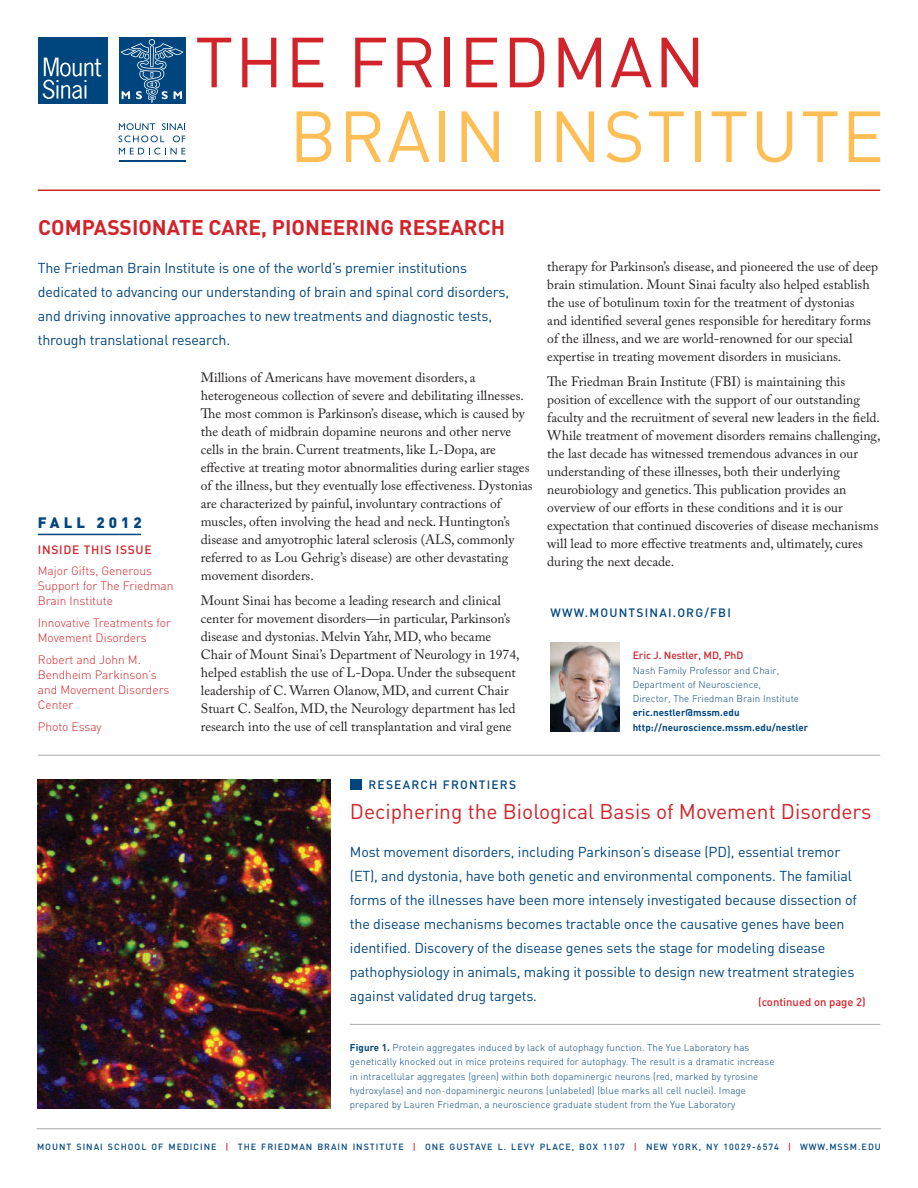
<style>
.page{position:relative;width:918px;height:1188px;background:#fff}
.page>*{position:absolute;margin:0;border:0;box-sizing:border-box;transform-origin:0 0}
.t1{font:71.1px "DIN";letter-spacing:.025em;color:#fdbe56}
.t2{font:69.75px "DIN";letter-spacing:.025em;color:#d1232a}
.t3{font:21px "DIN Regular Alternate";color:#d1232a}
.t4{font:700 21px "DIN";color:#d1232a}
.t5{font:900 15px "DIN";letter-spacing:.27em;color:#00467e}
.t6{font:14.25px/24px "DIN";letter-spacing:-.01em;color:#00467e}
.t7{font:13.5px/18px "Adobe Caslon Pro";color:#231f20}
.t8{font:300 12px/15px "DIN";color:#d1232a}
.t9{font:500 12px "DIN";letter-spacing:.1em;color:#00467e}
.t10{font:500 12px "DIN";letter-spacing:.06em;color:#d1232a}
.t11{font:500 11.25px "DIN";color:#d1232a}
.t12{font:500 10.5px "DIN";letter-spacing:-.01em;color:#d1232a}
.t13{font:300 9.75px/14.2px "DIN";letter-spacing:.01em;color:#00467e}
.t14{font:700 9.75px/14.2px "DIN";letter-spacing:.01em;color:#00467e}
.t15{font:500 8.85px "DIN";letter-spacing:.11em;color:#00467e}
.s1{font-weight:700}
.s2{color:#d1232a}
</style>
<div class="page">
<hr style="left:37px;top:1129px;width:844px;height:1px;background:#a8a9ad">
<hr style="left:38px;top:755px;width:842px;height:1px;background:#a8a9ad">
<hr style="left:38px;top:190px;width:842px;height:1px;background:#d1232a">
<hr style="left:38px;top:534px;width:103px;height:1px;background:#00467e">
<div style="left:38px;top:38px;width:70px;height:66px;background:#00467e"></div>
<svg style="left:43px;top:58px;width:58px;height:41px"></svg>
<div style="left:119px;top:38px;width:66px;height:66px;background:#00467e"></div>
<svg style="left:121px;top:39px;width:63px;height:64px"></svg>
<hr style="left:119px;top:161px;width:66px;height:1px;background:#00467e">
<svg style="left:119px;top:123px;width:66px;height:19px"></svg>
<svg style="left:119px;top:148px;width:66px;height:7px"></svg>
<img style="left:38px;top:779px;width:292px;height:330px">
<hr style="left:350px;top:1024px;width:530px;height:1px;background:#a8a9ad">
<img style="left:551px;top:642px;width:68px;height:89px">
<div style="left:350px;top:779px;width:12px;height:11px;background:#00467e"></div>
<h2 class="t2" style="left:195px;top:19px;width:512px">THE FRIEDMAN</h2>
<h1 class="t1" style="left:289px;top:92px;width:596px">BRAIN INSTITUTE</h1>
<h3 class="t4" style="left:38px;top:214px;width:468px">COMPASSIONATE CARE, PIONEERING RESEARCH</h3>
<p class="t6" style="left:38px;top:256px;width:473px">The Friedman Brain Institute is one of the world’s premier institutions dedicated to advancing our understanding of brain and spinal cord disorders, and driving innovative approaches to new treatments and diagnostic tests, through translational research.</p>
<p class="t5" style="left:38px;top:513px;width:106px">FALL 2012</p>
<p class="t10" style="left:38px;top:542px;width:115px">INSIDE THIS ISSUE</p>
<p class="t8" style="left:38px;top:564px;width:137px">Major Gifts, Generous<br>Support for The Friedman<br>Brain Institute</p>
<p class="t8" style="left:38px;top:615px;width:135px">Innovative Treatments for<br>Movement Disorders</p>
<p class="t8" style="left:38px;top:652px;width:133px">Robert and John M.<br>Bendheim Parkinson’s and Movement Disorders<br>Center</p>
<p class="t8" style="left:38px;top:719px;width:65px">Photo Essay</p>
<p class="t7" style="left:201px;top:368px;width:333px">Millions of Americans have movement disorders, a heterogeneous collection of severe and debilitating illnesses.<br>The most common is Parkinson’s disease, which is caused by the death of midbrain dopamine neurons and other nerve cells in the brain. Current treatments, like L-Dopa, are effective at treating motor abnormalities during earlier stages of the illness, but they eventually lose effectiveness. Dystonias are characterized by painful, involuntary contractions of muscles, often involving the head and neck. Huntington’s disease and amyotrophic lateral sclerosis (ALS, commonly referred to as Lou Gehrig’s disease) are other devastating movement disorders.</p>
<p class="t7" style="left:201px;top:591px;width:320px">Mount Sinai has become a leading research and clinical center for movement disorders—in particular, Parkinson’s disease and dystonias. Melvin Yahr, MD, who became Chair of Mount Sinai’s Department of Neurology in 1974, helped establish the use of L-Dopa. Under the subsequent leadership of C. Warren Olanow, MD, and current Chair Stuart C. Sealfon, MD, the Neurology department has led research into the use of cell transplantation and viral gene</p>
<p class="t7" style="left:547px;top:258px;width:332px">therapy for Parkinson’s disease, and pioneered the use of deep brain stimulation. Mount Sinai faculty also helped establish the use of botulinum toxin for the treatment of dystonias<br>and identified several genes responsible for hereditary forms of the illness, and we are world-renowned for our special expertise in treating movement disorders in musicians.</p>
<p class="t7" style="left:547px;top:372px;width:335px">The Friedman Brain Institute (FBI) is maintaining this position of excellence with the support of our outstanding faculty and the recruitment of several new leaders in the field.<br>While treatment of movement disorders remains challenging, the last decade has witnessed tremendous advances in our understanding of these illnesses, both their underlying neurobiology and genetics. This publication provides an overview of our efforts in these conditions and it is our expectation that continued discoveries of disease mechanisms will lead to more effective treatments and, ultimately, cures during the next decade.</p>
<p class="t9" style="left:551px;top:605px;width:182px">WWW.MOUNTSINAI.ORG/FBI</p>
<p class="t12" style="left:633px;top:649px;width:112px">Eric J. Nestler, MD, PhD</p>
<p class="t13" style="left:633px;top:663px;width:168px">Nash Family Professor and Chair,<br>Department of Neuroscience,<br>Director, The Friedman Brain Institute</p>
<p class="t14" style="left:633px;top:705px;width:177px">eric.nestler@mssm.edu http://neuroscience.mssm.edu/nestler</p>
<p class="t9" style="left:369px;top:777px;width:149px">RESEARCH FRONTIERS</p>
<h3 class="t3" style="left:350px;top:798px;width:523px">Deciphering the Biological Basis of Movement Disorders</h3>
<p class="t6" style="left:350px;top:840px;width:509px">Most movement disorders, including Parkinson’s disease (PD), essential tremor (ET), and dystonia, have both genetic and environmental components. The familial forms of the illnesses have been more intensely investigated because dissection of the disease mechanisms becomes tractable once the causative genes have been identified. Discovery of the disease genes sets the stage for modeling disease pathophysiology in animals, making it possible to design new treatment strategies against validated drug targets.</p>
<p class="t11" style="left:758px;top:994px;width:109px">(continued on page 2)</p>
<p class="t13" style="left:350px;top:1040px;width:426px"><span class="s1">Figure 1.</span> Protein aggregates induced by lack of autophagy function. The Yue Laboratory has genetically knocked out in mice proteins required for autophagy. The result is a dramatic increase in intracellular aggregates (green) within both dopaminergic neurons (red, marked by tyrosine hydroxylase) and non-dopaminergic neurons (unlabeled) (blue marks all cell nuclei). Image prepared by Lauren Friedman, a neuroscience graduate student from the Yue Laboratory</p>
<p class="t15" style="left:37px;top:1141px;width:845px">MOUNT SINAI SCHOOL OF MEDICINE <span class="s2">|</span> THE FRIEDMAN BRAIN INSTITUTE <span class="s2">|</span> ONE GUSTAVE L. LEVY PLACE, BOX 1107 <span class="s2">|</span> NEW YORK, NY 10029-6574 <span class="s2">|</span> WWW.MSSM.EDU</p>
</div>
